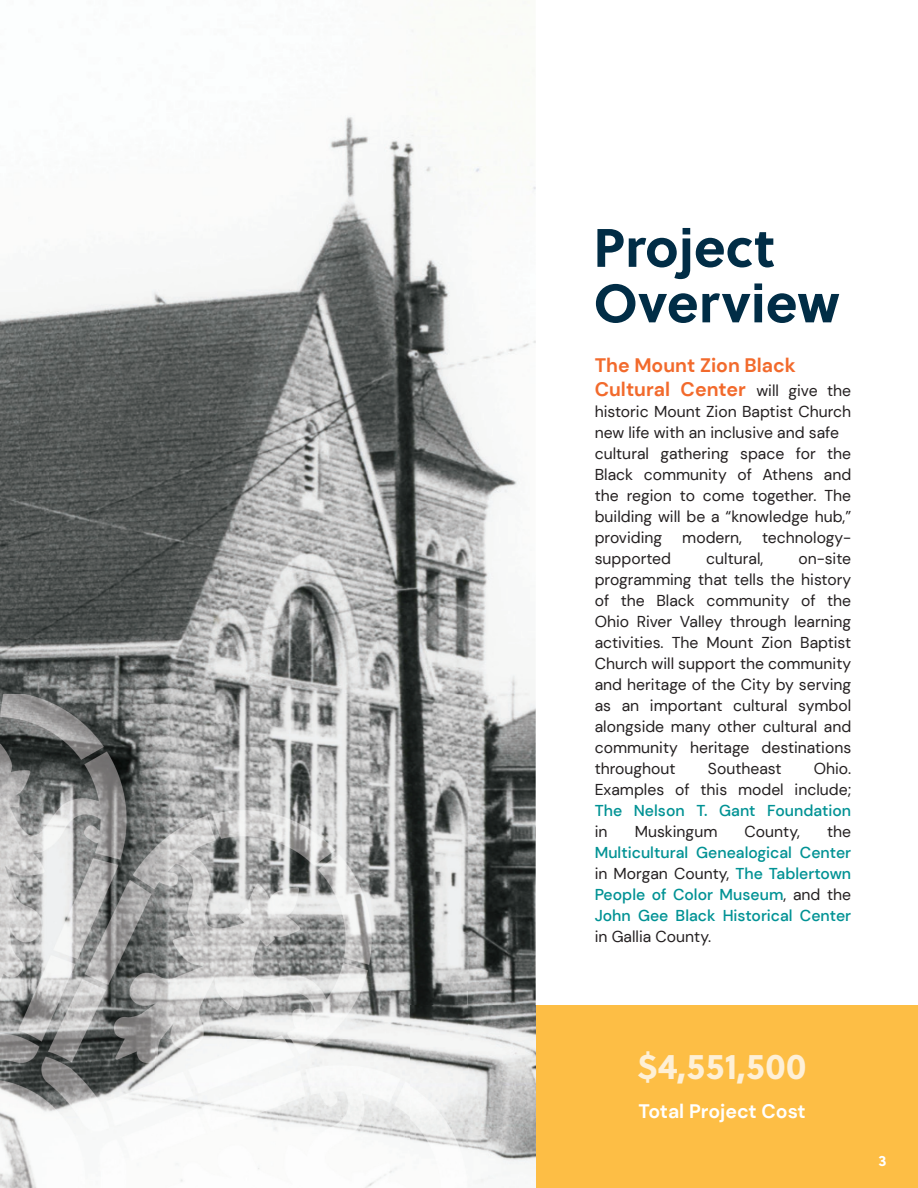
<style>
.page{position:relative;width:918px;height:1188px;background:#fff}
.page>*{position:absolute;margin:0;border:0;box-sizing:border-box;transform-origin:0 0}
.t1{font:700 54px/55.5px "Soleil";color:#012d46}
.t2{font:700 36px "Soleil";letter-spacing:.015em;color:#fef0d7}
.t3{font:700 19.5px/23.4px "DM Sans";color:#f26a2c}
.t4{font:700 19.5px "DM Sans";color:#fff}
.t5{font:15.75px/21px "DM Sans";color:#231f20}
.t6{font:500 15.75px/21px "DM Sans";color:#009294;text-align:justify}
.t7{font:700 15px "Soleil";color:#fff}
.s1{font-weight:400;font-size:15.75px;color:#231f20}
.s2{font-weight:400;color:#231f20}
</style>
<div class="page">
<div style="left:410px;top:1005px;width:508px;height:183px;background:#fdbe45"></div>
<img style="left:0;top:1px;width:536px;height:1004px">
<img style="left:410px;top:1005px;width:126px;height:183px">
<img style="left:156px;top:694px;width:312px;height:346px">
<img style="left:0;top:694px;width:156px;height:494px">
<img style="left:155px;top:1040px;width:255px;height:148px">
<h1 class="t1" style="left:593px;top:217px;width:248px">Project<br>Overview</h1>
<p class="t3" style="left:595px;top:354px;width:258px">The Mount Zion Black<br>Cultural Center <span class="s1">will give the</span></p>
<p class="t5" style="left:595px;top:401px;width:258px">historic Mount Zion Baptist Church new life with an inclusive and safe cultural gathering space for the<br>Black community of Athens and the region to come together. The building will be a “knowledge hub,” providing</p>
<p class="t5" style="left:682px;top:527px;width:61px">modern,</p>
<p class="t5" style="left:762px;top:527px;width:91px">technology-</p>
<p class="t5" style="left:595px;top:548px;width:258px;text-align:justify;text-indent:204px">on-site programming that tells the history of the Black community of the Ohio River Valley through learning activities. The Mount Zion Baptist Church will support the community and heritage of the City by serving as an important cultural symbol alongside many other cultural and community heritage destinations throughout</p>
<p class="t5" style="left:595px;top:548px;width:78px">supported</p>
<p class="t5" style="left:706px;top:548px;width:59px">cultural,</p>
<p class="t5" style="left:595px;top:758px;width:258px;text-align:right">Ohio.<br>Examples of this model include;</p>
<p class="t6" style="left:595px;top:800px;width:258px">The Nelson T. Gant Foundation</p>
<p class="t5" style="left:595px;top:821px;width:14px">in</p>
<p class="t5" style="left:635px;top:821px;width:84px">Muskingum</p>
<p class="t5" style="left:745px;top:821px;width:57px">County,</p>
<p class="t5" style="left:827px;top:821px;width:26px">the</p>
<p class="t6" style="left:595px;top:842px;width:258px">Multicultural Genealogical Center <span class="s2">in Morgan County,</span> The Tablertown People of Color Museum<span class="s2">, and the </span>John Gee Black Historical Center</p>
<p class="t5" style="left:595px;top:926px;width:118px">in Gallia County.</p>
<p class="t5" style="left:708px;top:758px;width:75px">Southeast</p>
<h2 class="t2" style="left:638px;top:1038px;width:170px">$4,551,500</h2>
<p class="t4" style="left:639px;top:1099px;width:169px">Total Project Cost</p>
<p class="t7" style="left:879px;top:1149px;width:10px">3</p>
</div>
